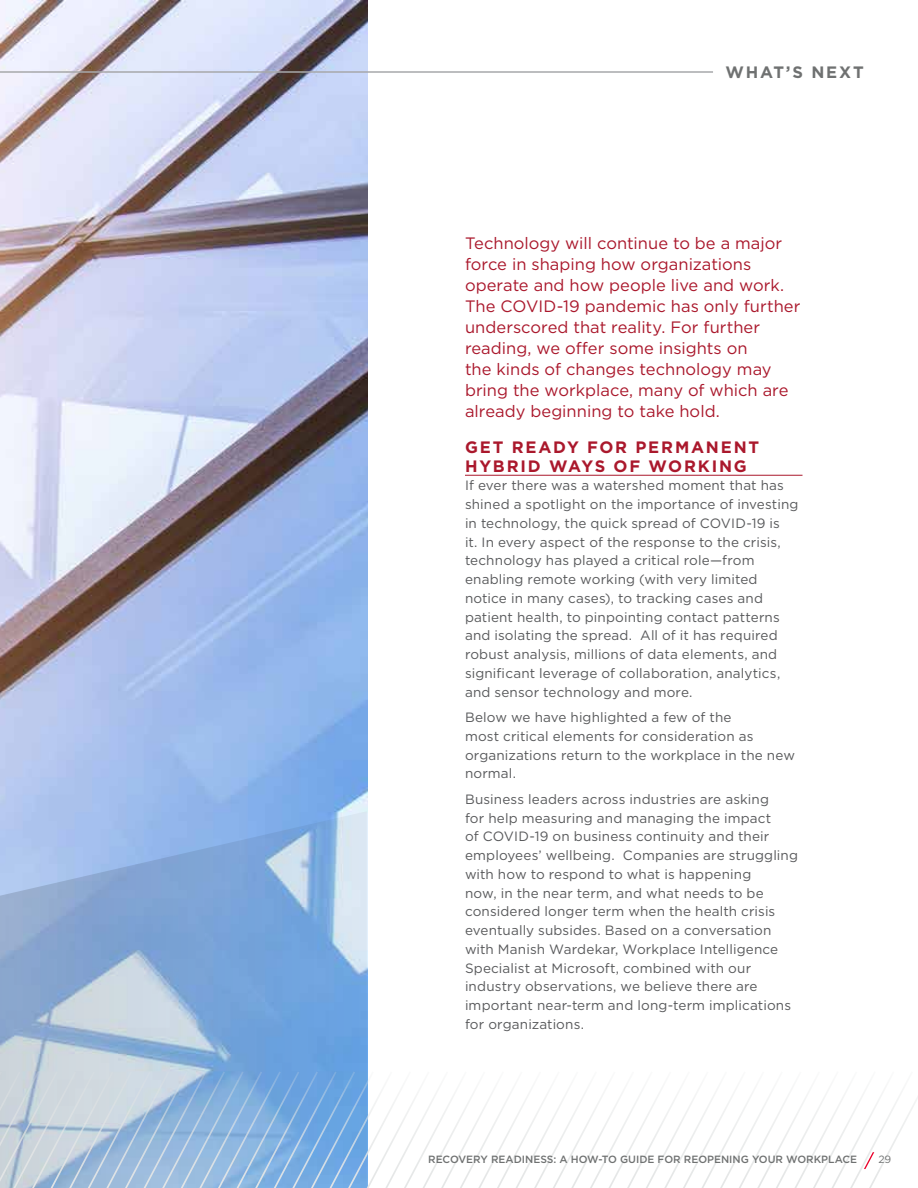
<style>
.page{position:relative;width:918px;height:1188px;background:#fff}
.page>*{position:absolute;margin:0;border:0;box-sizing:border-box;transform-origin:0 0}
.t1{font:16.5px/21px "Gotham";color:#aa182c}
.t2{font:700 16.5px/18.8px "Gotham";letter-spacing:.11em;color:#aa182c}
.t3{font:700 16.5px "Gotham";letter-spacing:.11em;color:#6f7171}
.t4{font:13.5px/18.8px "Gotham";letter-spacing:.01em;color:#58595b}
.t5{font:500 10.5px "Gotham";color:#6f7171}
.t6{font:10.5px "Gotham";color:#6f7171}
</style>
<div class="page">
<img style="left:0;top:0;width:367px;height:811px">
<svg style="left:0;top:811px;width:367px;height:260px"></svg>
<svg style="left:0;top:1071px;width:918px;height:117px"></svg>
<svg style="left:862px;top:1151px;width:14px;height:20px"></svg>
<hr style="left:0;top:71px;width:713px;height:2px;background:#a7a8aa">
<hr style="left:465px;top:475px;width:337px;height:1px;background:#aa182c">
<p class="t3" style="left:726px;top:61px;width:140px">WHAT’S NEXT</p>
<p class="t1" style="left:465px;top:232px;width:337px">Technology will continue to be a major force in shaping how organizations operate and how people live and work.<br>The COVID-19 pandemic has only further underscored that reality. For further reading, we offer some insights on<br>the kinds of changes technology may bring the workplace, many of which are already beginning to take hold.</p>
<p class="t2" style="left:465px;top:438px;width:296px">GET READY FOR PERMANENT<br>HYBRID WAYS OF WORKING</p>
<p class="t4" style="left:465px;top:476px;width:335px">If ever there was a watershed moment that has shined a spotlight on the importance of investing in technology, the quick spread of COVID-19 is<br>it. In every aspect of the response to the crisis, technology has played a critical role—from enabling remote working (with very limited notice in many cases), to tracking cases and patient health, to pinpointing contact patterns and isolating the spread. All of it has required robust analysis, millions of data elements, and significant leverage of collaboration, analytics, and sensor technology and more.</p>
<p class="t4" style="left:465px;top:708px;width:331px">Below we have highlighted a few of the<br>most critical elements for consideration as organizations return to the workplace in the new normal.</p>
<p class="t4" style="left:465px;top:789px;width:335px">Business leaders across industries are asking<br>for help measuring and managing the impact<br>of COVID-19 on business continuity and their employees’ wellbeing. Companies are struggling with how to respond to what is happening<br>now, in the near term, and what needs to be considered longer term when the health crisis eventually subsides. Based on a conversation with Manish Wardekar, Workplace Intelligence Specialist at Microsoft, combined with our industry observations, we believe there are important near-term and long-term implications for organizations.</p>
<p class="t5" style="left:428px;top:1152px;width:430px">RECOVERY READINESS: A HOW-TO GUIDE FOR REOPENING YOUR WORKPLACE</p>
<p class="t6" style="left:878px;top:1152px;width:14px">29</p>
</div>
